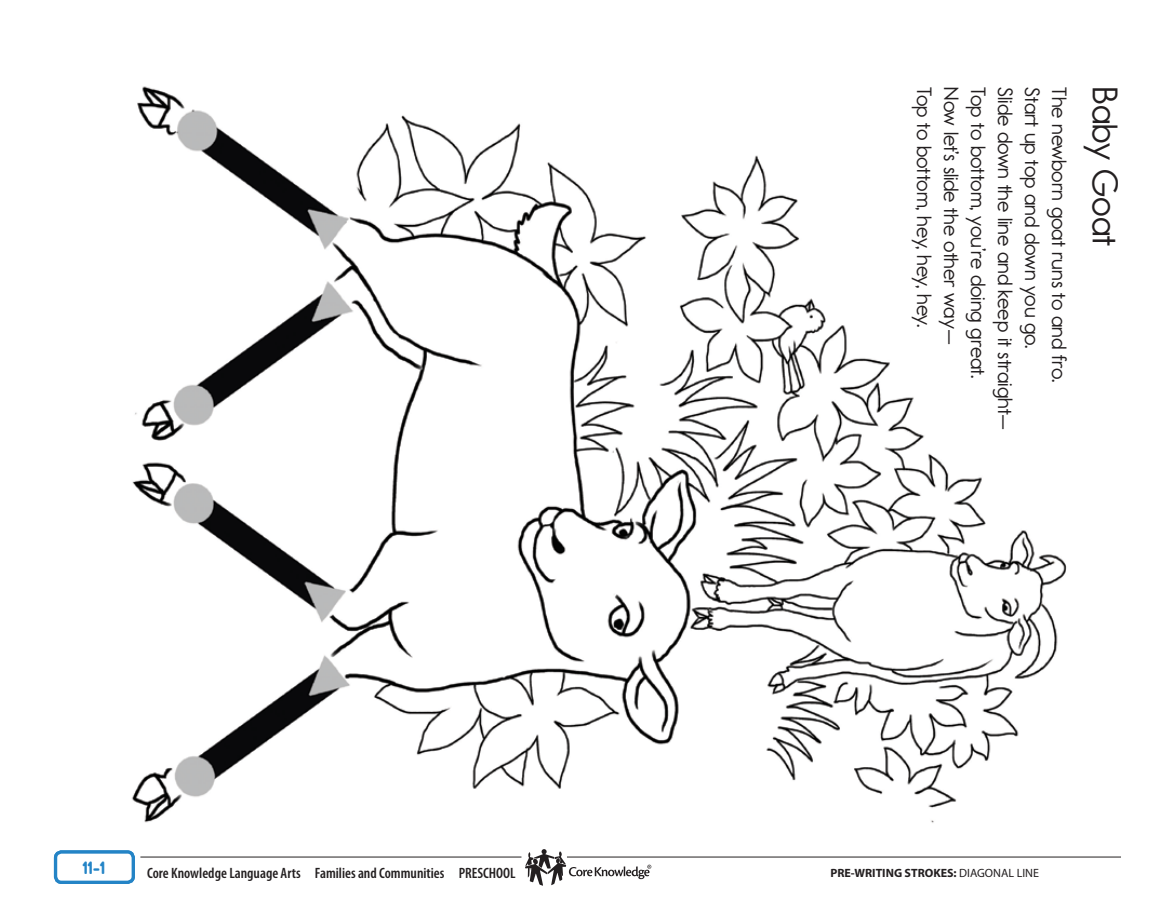
<style>
.page{position:relative;width:1175px;height:918px;background:#fff}
.page>*{position:absolute;margin:0;border:0;box-sizing:border-box;transform-origin:0 0}
.t1{font:36px "Report School Rg";color:#231f20}
.t2{font:21px "Report School Rg";color:#231f20}
.t3{font:700 19.8px "Report";color:#2484c6}
.t4{font:600 condensed 15px "Myriad Pro";color:#231f20}
.t5{font:700 12px "Myriad Pro";color:#231f20}
.s1{font-weight:400}
</style>
<div class="page">
<svg style="left:525px;top:849px;width:126px;height:37px"></svg>
<hr style="left:140px;top:857px;width:381px;height:1px;background:#231f20">
<hr style="left:567px;top:857px;width:554px;height:1px;background:#231f20">
<img style="left:131px;top:86px;width:936px;height:737px">
<div style="left:54px;top:850px;width:81px;height:34px;border:3px solid #2484c6;border-radius:6px"></div>
<p class="t2" style="left:936px;top:87px;width:242px;rotate:90deg">Top to bottom, hey, hey, hey.</p>
<p class="t2" style="left:963px;top:87px;width:259px;rotate:90deg">Now let’s slide the other way—</p>
<p class="t2" style="left:990px;top:87px;width:292px;rotate:90deg">Top to bottom, you’re doing great.</p>
<p class="t2" style="left:1017px;top:87px;width:344px;rotate:90deg">Slide down the line and keep it straight—</p>
<p class="t2" style="left:1044px;top:87px;width:263px;rotate:90deg">Start up top and down you go.</p>
<p class="t2" style="left:1071px;top:87px;width:296px;rotate:90deg">The newborn goat runs to and fro.</p>
<h1 class="t1" style="left:1126px;top:87px;width:160px;rotate:90deg">Baby Goat</h1>
<p class="t4" style="left:63px;top:864px;width:454px"><sup>DAY</sup> <sup>3-A</sup> Core Knowledge Language Arts Families and Communities PRESCHOOL</p>
<p class="t3" style="left:83px;top:857px;width:24px">11-1</p>
<p class="t5" style="left:830px;top:865px;width:210px">PRE-WRITING STROKES: <span class="s1">DIAGONAL LINE</span></p>
</div>
